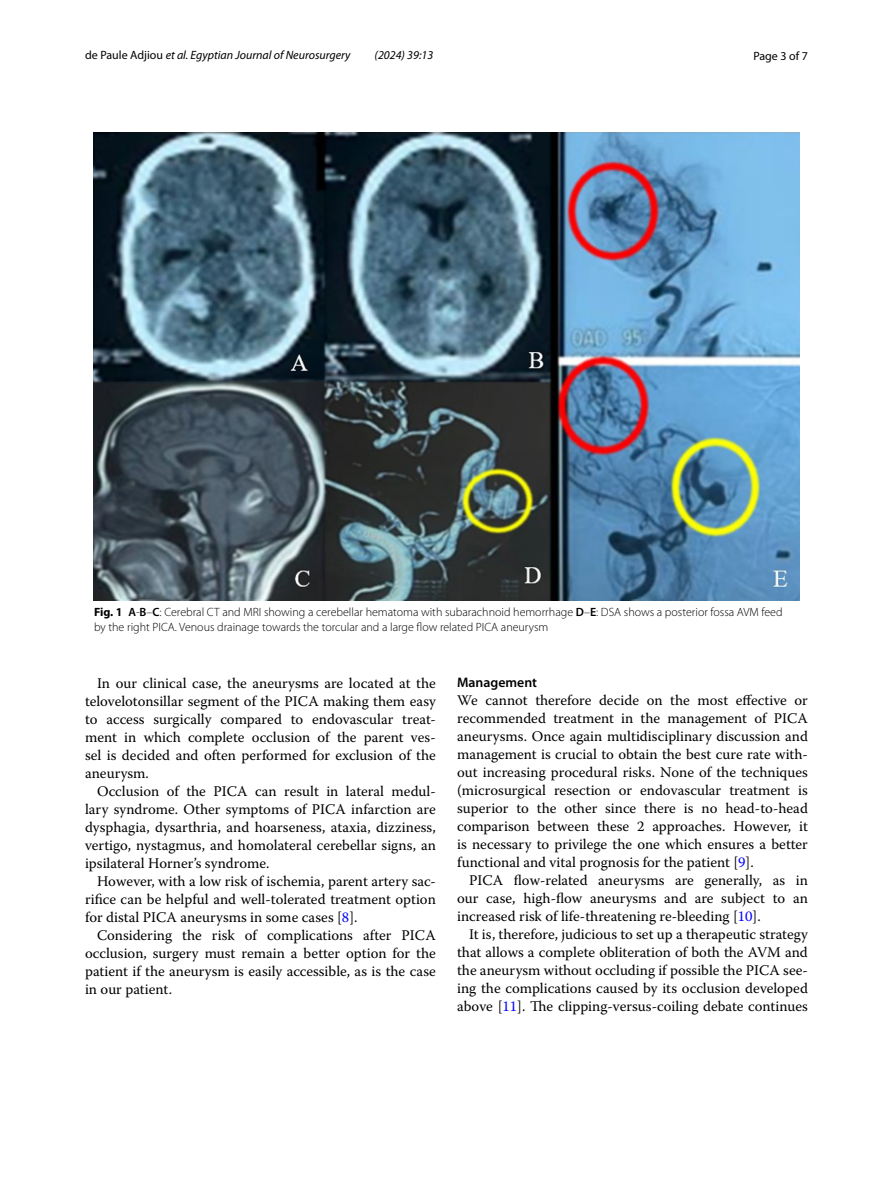
<style>
.page{position:relative;width:893px;height:1187px;background:#fff}
.page>*{position:absolute;margin:0;border:0;box-sizing:border-box;transform-origin:0 0}
.t1{font:14.7px/18px "Warnock Pro";color:#000;text-align:justify}
.t2{font:600 13.8px "Myriad Pro";color:#000}
.t3{font:300 12px/15px "Myriad Pro";color:#000}
.t4{font:italic 12px "Myriad Pro";color:#000}
.t5{font:12px "Myriad Pro";color:#000}
.s1{font-style:normal}
.s2{font-weight:700}
.s3{font-weight:600}
.s4{color:#00f}
</style>
<div class="page">
<img style="left:93px;top:133px;width:706px;height:467px">
<p class="t4" style="left:85px;top:48px;width:267px"><span class="s1">de Paule Adjiou</span> et al. Egyptian Journal of Neurosurgery</p>
<p class="t4" style="left:375px;top:48px;width:60px">(2024) 39:13</p>
<p class="t5" style="left:753px;top:48px;width:56px">Page 3 of 7</p>
<p class="t3" style="left:94px;top:604px;width:690px"><span class="s2">Fig. 1</span> <span class="s3">A</span>-<span class="s3">B</span>–<span class="s3">C</span>: Cerebral CT and MRI showing a cerebellar hematoma with subarachnoid hemorrhage <span class="s3">D</span>–<span class="s3">E</span>: DSA shows a posterior fossa AVM feed by the right PICA. Venous drainage towards the torcular and a large flow related PICA aneurysm</p>
<p class="t1" style="left:85px;top:673px;width:352px;text-indent:12px">In our clinical case, the aneurysms are located at the telovelotonsillar segment of the PICA making them easy to access surgically compared to endovascular treat&shy;ment in which complete occlusion of the parent ves&shy;sel is decided and often performed for exclusion of the aneurysm.</p>
<p class="t1" style="left:85px;top:781px;width:352px;text-indent:12px">Occlusion of the PICA can result in lateral medul&shy;lary syndrome. Other symptoms of PICA infarction are dysphagia, dysarthria, and hoarseness, ataxia, dizziness, vertigo, nystagmus, and homolateral cerebellar signs, an ipsilateral Horner’s syndrome.</p>
<p class="t1" style="left:85px;top:871px;width:352px;text-indent:12px">However, with a low risk of ischemia, parent artery sac&shy;rifice can be helpful and well-tolerated treatment option for distal PICA aneurysms in some cases [<span class="s4">8</span>].</p>
<p class="t1" style="left:85px;top:925px;width:352px;text-indent:12px">Considering the risk of complications after PICA occlusion, surgery must remain a better option for the patient if the aneurysm is easily accessible, as is the case in our patient.</p>
<p class="t2" style="left:457px;top:673px;width:81px">Management</p>
<p class="t1" style="left:457px;top:691px;width:352px">We cannot therefore decide on the most effective or recommended treatment in the management of PICA aneurysms. Once again multidisciplinary discussion and management is crucial to obtain the best cure rate with&shy;out increasing procedural risks. None of the techniques (microsurgical resection or endovascular treatment is superior to the other since there is no head-to-head comparison between these 2 approaches. However, it is necessary to privilege the one which ensures a better functional and vital prognosis for the patient [<span class="s4">9</span>].</p>
<p class="t1" style="left:457px;top:871px;width:352px;text-indent:12px">PICA flow-related aneurysms are generally, as in our case, high-flow aneurysms and are subject to an increased risk of life-threatening re-bleeding [<span class="s4">10</span>].</p>
<p class="t1" style="left:457px;top:925px;width:352px;text-indent:12px">It is, therefore, judicious to set up a therapeutic strategy that allows a complete obliteration of both the AVM and the aneurysm without occluding if possible the PICA see&shy;ing the complications caused by its occlusion developed above [<span class="s4">11</span>]. The clipping-versus-coiling debate continues</p>
</div>
